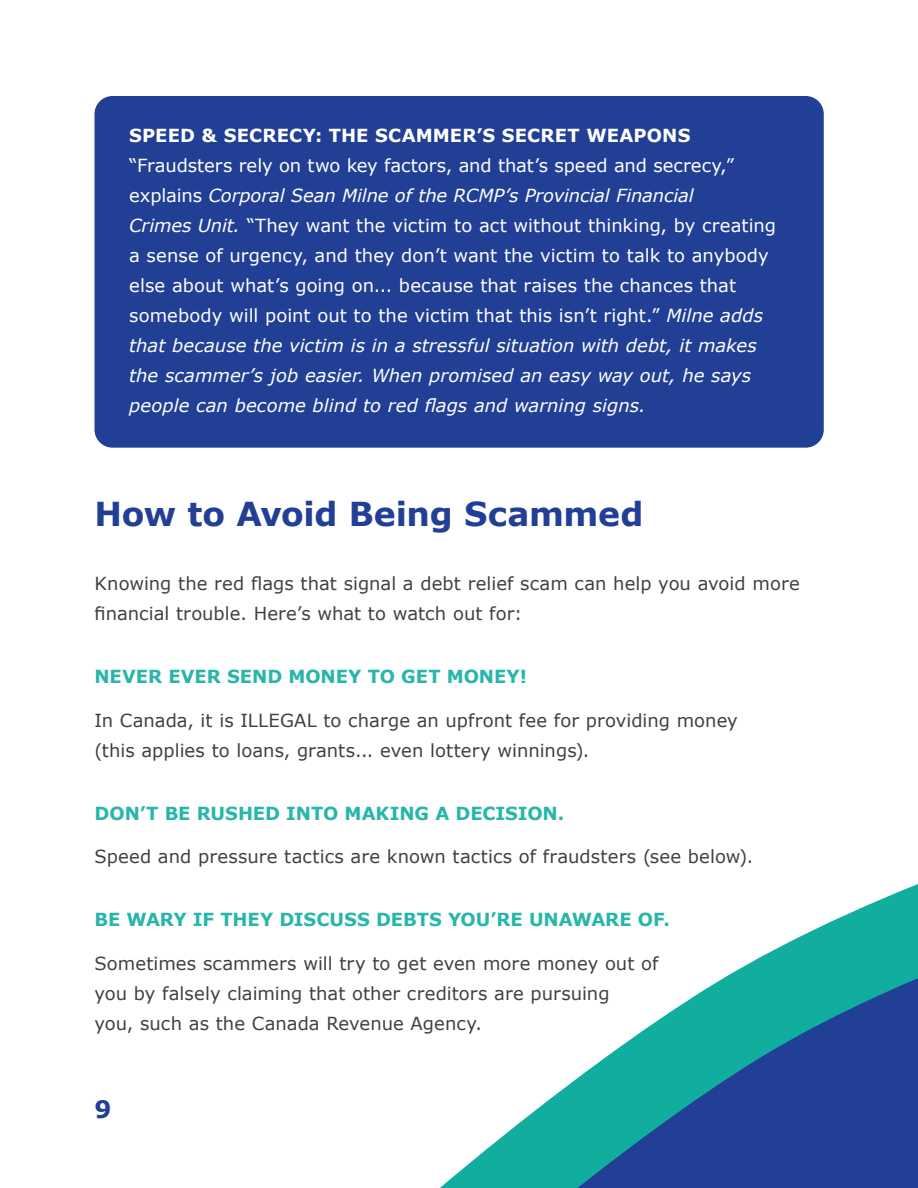
<style>
.page{position:relative;width:918px;height:1188px;background:#fff}
.page>*{position:absolute;margin:0;border:0;box-sizing:border-box;transform-origin:0 0}
.t1{font:700 33px "Verdana";letter-spacing:-.01em;color:#223f96}
.t2{font:700 24px "Verdana";color:#223f96}
.t3{font:18px/30px "Verdana";color:#fff}
.t4{font:18px/30px "Verdana";letter-spacing:.005em;color:#414042}
.t5{font:700 18px "Verdana";letter-spacing:-.005em;color:#29b6aa}
.t6{font:700 18px "Verdana";letter-spacing:.01em;color:#fff}
.s1{font-style:italic}
</style>
<div class="page">
<svg style="left:440px;top:884px;width:478px;height:304px"></svg>
<div style="left:94px;top:96px;width:730px;height:352px;background:#223f96;border-radius:18px"></div>
<p class="t6" style="left:129px;top:124px;width:563px">SPEED &amp; SECRECY: THE SCAMMER’S SECRET WEAPONS</p>
<p class="t3" style="left:129px;top:151px;width:649px">“Fraudsters rely on two key factors, and that’s speed and secrecy,” explains <span class="s1">Corporal Sean Milne of the RCMP’s Provincial Financial<br>Crimes Unit.</span> “They want the victim to act without thinking, by creating a sense of urgency, and they don’t want the victim to talk to anybody else about what’s going on... because that raises the chances that somebody will point out to the victim that this isn’t right.” <span class="s1">Milne adds that because the victim is in a stressful situation with debt, it makes the scammer’s job easier. When promised an easy way out, he says people can become blind to red flags and warning signs.</span></p>
<h1 class="t1" style="left:94px;top:493px;width:550px">How to Avoid Being Scammed</h1>
<p class="t4" style="left:94px;top:569px;width:707px">Knowing the red flags that signal a debt relief scam can help you avoid more financial trouble. Here’s what to watch out for:</p>
<p class="t5" style="left:94px;top:665px;width:434px">NEVER EVER SEND MONEY TO GET MONEY!</p>
<p class="t4" style="left:94px;top:705px;width:645px">In Canada, it is ILLEGAL to charge an upfront fee for providing money (this applies to loans, grants... even lottery winnings).</p>
<p class="t5" style="left:94px;top:801px;width:471px">DON’T BE RUSHED INTO MAKING A DECISION.</p>
<p class="t4" style="left:94px;top:842px;width:660px">Speed and pressure tactics are known tactics of fraudsters (see below).</p>
<p class="t5" style="left:94px;top:908px;width:577px">BE WARY IF THEY DISCUSS DEBTS YOU’RE UNAWARE OF.</p>
<p class="t4" style="left:94px;top:948px;width:565px">Sometimes scammers will try to get even more money out of you by falsely claiming that other creditors are pursuing<br>you, such as the Canada Revenue Agency.</p>
<h2 class="t2" style="left:94px;top:1093px;width:19px">9</h2>
</div>
